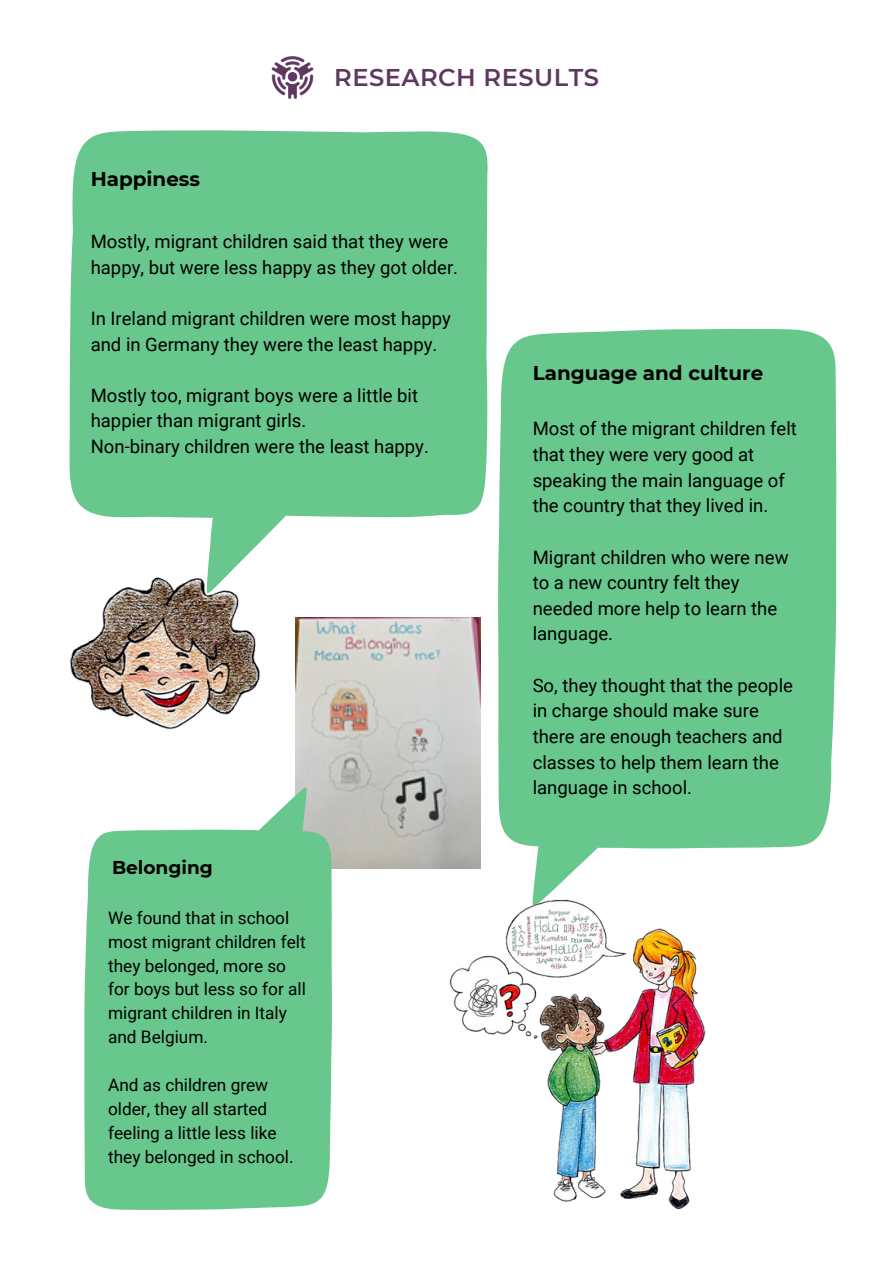
<style>
.page{position:relative;width:893px;height:1264px;background:#fff}
.page>*{position:absolute;margin:0;border:0;box-sizing:border-box;transform-origin:0 0}
.t1{font:600 24.15px "Montserrat";letter-spacing:.02em;color:#5f3860}
.t2{font:700 19.95px "Montserrat";color:#000}
.t3{font:700 18.6px "Montserrat";color:#000}
.t4{font:18.45px/25.7px "Roboto";color:#000}
.t5{font:17.25px/23.9px "Roboto";color:#000}
</style>
<div class="page">
<svg style="left:498px;top:328px;width:338px;height:565px;background:#74cc96"></svg>
<svg style="left:69px;top:130px;width:418px;height:422px;background:#79cd9a"></svg>
<img style="left:449px;top:893px;width:257px;height:317px">
<img style="left:69px;top:552px;width:191px;height:178px">
<img style="left:271px;top:56px;width:43px;height:43px">
<img style="left:296px;top:617px;width:184px;height:251px">
<svg style="left:84px;top:787px;width:248px;height:422px;background:#76cc97"></svg>
<p class="t2" style="left:91px;top:166px;width:111px">Happiness</p>
<p class="t1" style="left:334px;top:63px;width:266px">RESEARCH RESULTS</p>
<p class="t4" style="left:91px;top:229px;width:369px">Mostly, migrant children said that they were happy, but were less happy as they got older.</p>
<p class="t4" style="left:91px;top:306px;width:362px">In Ireland migrant children were most happy and in Germany they were the least happy.</p>
<p class="t4" style="left:91px;top:383px;width:329px">Mostly too, migrant boys were a little bit happier than migrant girls.</p>
<p class="t4" style="left:91px;top:434px;width:339px">Non-binary children were the least happy.</p>
<p class="t3" style="left:112px;top:856px;width:102px">Belonging</p>
<p class="t5" style="left:108px;top:906px;width:199px">We found that in school most migrant children felt they belonged, more so for boys but less so for all migrant children in Italy and Belgium.</p>
<p class="t5" style="left:108px;top:1073px;width:187px">And as children grew older, they all started feeling a little less like they belonged in school.</p>
<p class="t2" style="left:532px;top:360px;width:232px">Language and culture</p>
<p class="t4" style="left:532px;top:416px;width:266px">Most of the migrant children felt that they were very good at speaking the main language of the country that they lived in.</p>
<p class="t4" style="left:532px;top:544px;width:257px">Migrant children who were new to a new country felt they needed more help to learn the language.</p>
<p class="t4" style="left:532px;top:672px;width:262px">So, they thought that the people in charge should make sure there are enough teachers and classes to help them learn the language in school.</p>
</div>
